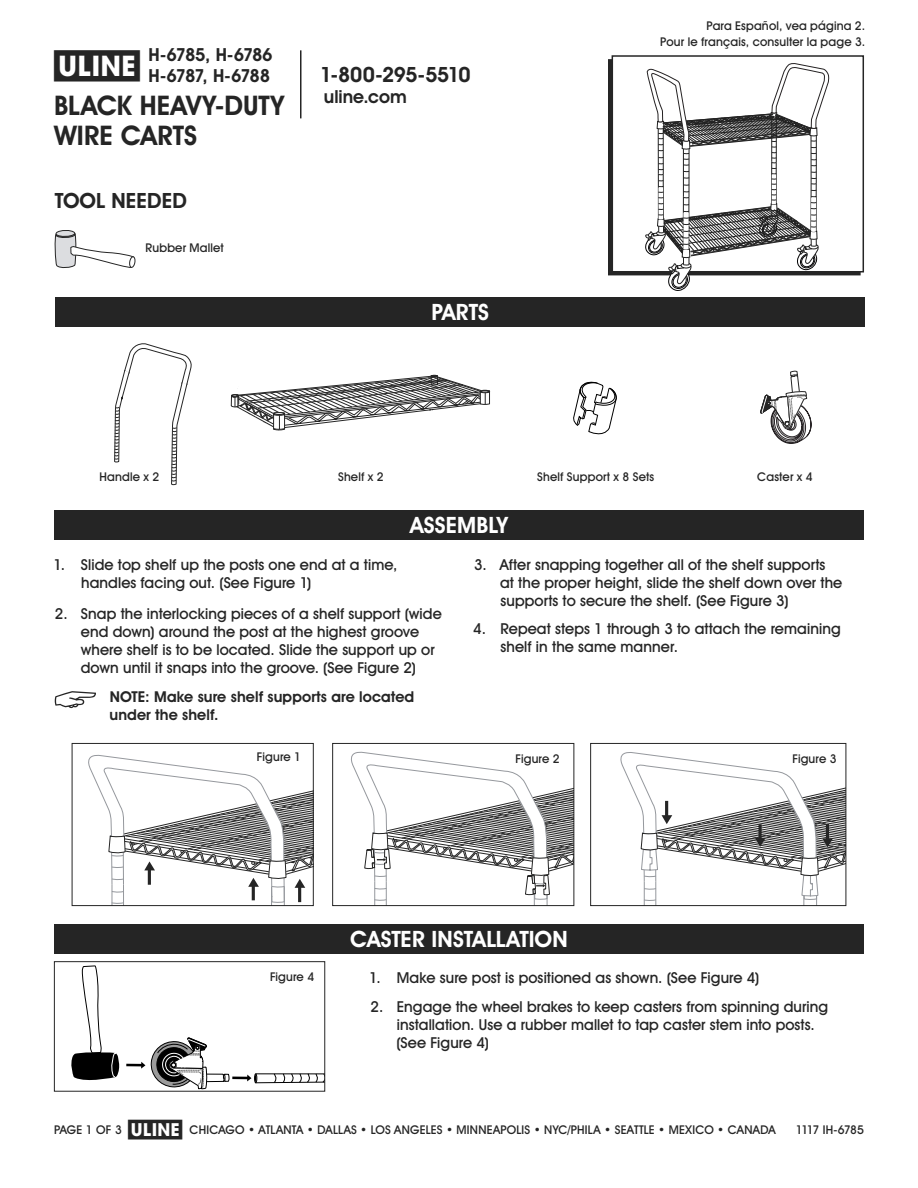
<style>
.page{position:relative;width:918px;height:1188px;background:#fff}
.page>*{position:absolute;margin:0;border:0;box-sizing:border-box;transform-origin:0 0}
.t1{font:700 28.5px "Uline Two Knine";color:#252525}
.t2{font:700 27px/30px "Uline Two Knine";letter-spacing:.005em;color:#252525}
.t3{font:700 22.5px "Uline Two Knine";letter-spacing:.005em;color:#fff}
.t4{font:700 21px "Uline Two Knine";letter-spacing:-.02em;color:#252525}
.t5{font:700 21px "Uline Two Knine";color:#252525}
.t6{font:700 18px/21px "Uline Two Knine";letter-spacing:-.055em;color:#252525}
.t7{font:700 18px "Uline Two Knine";color:#252525}
.t8{font:15px/18px "Uline Two Knine";letter-spacing:.005em;color:#252525}
.t9{font:700 15px/18px "Uline Two Knine";letter-spacing:.005em;color:#252525}
.t10{font:12px/16.8px "Uline Two Knine";letter-spacing:.015em;color:#252525;text-align:right}
.t11{font:12px "Uline Two Knine";letter-spacing:-.07em;color:#252525}
.s1{font-size:18px}
</style>
<div class="page">
<hr style="left:300px;top:50px;width:2px;height:68px;background:#252525">
<div style="left:54px;top:510px;width:810px;height:30px;background:#252525"></div>
<svg style="left:55px;top:691px;width:41px;height:17px"></svg>
<svg style="left:71px;top:965px;width:252px;height:125px"></svg>
<div style="left:54px;top:961px;width:271px;height:131px;border:1px solid #252525"></div>
<svg style="left:620px;top:752px;width:224px;height:152px"></svg>
<div style="left:590px;top:743px;width:256px;height:163px;border:1px solid #252525"></div>
<svg style="left:351px;top:751px;width:221px;height:153px"></svg>
<div style="left:332px;top:743px;width:242px;height:163px;border:1px solid #252525"></div>
<svg style="left:88px;top:754px;width:224px;height:150px"></svg>
<div style="left:72px;top:743px;width:242px;height:163px;border:1px solid #252525"></div>
<div style="left:54px;top:924px;width:810px;height:30px;background:#252525"></div>
<svg style="left:231px;top:375px;width:259px;height:55px"></svg>
<div style="left:55px;top:297px;width:810px;height:30px;background:#252525"></div>
<svg style="left:114px;top:343px;width:78px;height:142px"></svg>
<svg style="left:760px;top:370px;width:51px;height:74px"></svg>
<svg style="left:573px;top:381px;width:44px;height:54px"></svg>
<div style="left:612px;top:55px;width:252px;height:217px;border:2px solid #252525"></div>
<svg style="left:54px;top:230px;width:82px;height:39px"></svg>
<svg style="left:645px;top:63px;width:184px;height:228px"></svg>
<h1 class="t1" style="left:54px;top:49px;width:87px">π</h1>
<p class="t6" style="left:148px;top:44px;width:126px">H-6785, H-6786<br>H-6787, H-6788</p>
<h2 class="t2" style="left:54px;top:90px;width:232px">BLACK HEAVY-DUTY<br>WIRE CARTS</h2>
<h3 class="t5" style="left:55px;top:188px;width:134px">TOOL NEEDED</h3>
<p class="t10" style="left:146px;top:239px;width:80px">Rubber Mallet</p>
<h3 class="t4" style="left:320px;top:62px;width:152px">1-800-295-5510</h3>
<p class="t7" style="left:324px;top:86px;width:84px">uline.com</p>
<h3 class="t3" style="left:431px;top:299px;width:59px">PARTS</h3>
<p class="t10" style="left:660px;top:17px;width:206px">Para Español, vea página 2.<br>Pour le français, consulter la page 3.</p>
<p class="t10" style="left:100px;top:468px;width:61px">Handle x 2</p>
<p class="t10" style="left:338px;top:468px;width:47px">Shelf x 2</p>
<h3 class="t3" style="left:410px;top:512px;width:99px">ASSEMBLY</h3>
<p class="t10" style="left:537px;top:468px;width:118px">Shelf Support x 8 Sets</p>
<p class="t10" style="left:757px;top:468px;width:57px">Caster x 4</p>
<p class="t8" style="left:81px;top:555px;width:318px;text-indent:-28px">1. Slide top shelf up the posts one end at a time, handles facing out. (See Figure 1)</p>
<p class="t8" style="left:81px;top:605px;width:363px;text-indent:-26px">2. Snap the interlocking pieces of a shelf support (wide end down) around the post at the highest groove where shelf is to be located. Slide the support up or down until it snaps into the groove. (See Figure 2)</p>
<p class="t9" style="left:110px;top:687px;width:306px">NOTE: Make sure shelf supports are located under the shelf.</p>
<p class="t8" style="left:500px;top:555px;width:344px;text-indent:-26px">3. After snapping together all of the shelf supports at the proper height, slide the shelf down over the supports to secure the shelf. (See Figure 3)</p>
<p class="t8" style="left:500px;top:620px;width:342px;text-indent:-27px">4. Repeat steps 1 through 3 to attach the remaining shelf in the same manner.</p>
<p class="t10" style="left:257px;top:749px;width:46px">Figure 1</p>
<p class="t10" style="left:515px;top:750px;width:46px">Figure 2</p>
<p class="t10" style="left:792px;top:750px;width:46px">Figure 3</p>
<p class="t10" style="left:270px;top:968px;width:46px">Figure 4</p>
<h3 class="t3" style="left:350px;top:926px;width:219px">CASTER INSTALLATION</h3>
<p class="t8" style="left:369px;top:969px;width:392px">1. Make sure post is positioned as shown. (See Figure 4)</p>
<p class="t8" style="left:396px;top:998px;width:433px;text-indent:-26px">2. Engage the wheel brakes to keep casters from spinning during installation. Use a rubber mallet to tap caster stem into posts. (See Figure 4)</p>
<p class="t10" style="left:128px;top:1121px;width:649px"><span class="s1">π</span> CHICAGO • ATLANTA • DALLAS • LOS ANGELES • MINNEAPOLIS • NYC/PHILA • SEATTLE • MEXICO • CANADA</p>
<p class="t10" style="left:54px;top:1121px;width:69px">PAGE 1 OF 3</p>
<p class="t11" style="left:796px;top:1122px;width:70px">1117 IH-6785</p>
</div>
